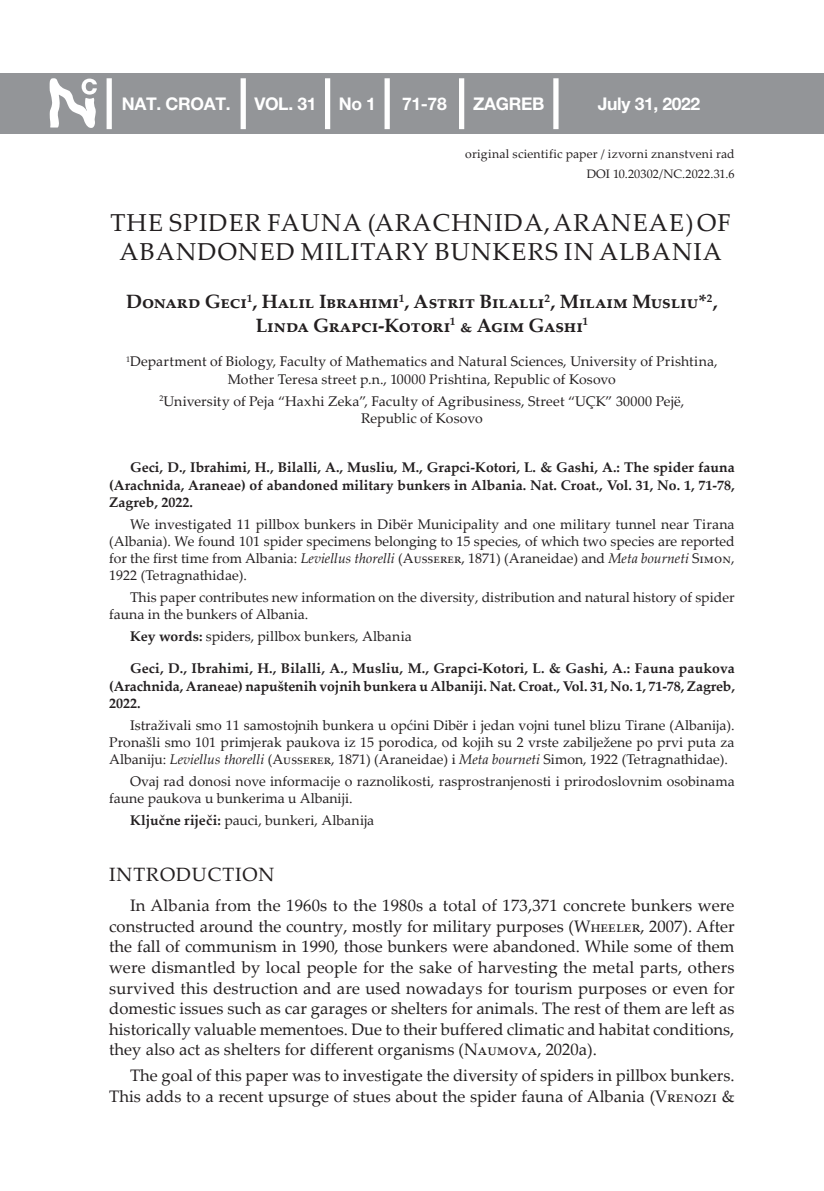
<style>
.page{position:relative;width:824px;height:1191px;background:#fff}
.page>*{position:absolute;margin:0;border:0;box-sizing:border-box;transform-origin:0 0}
.naslov_glavni{font:24.5px/28.5px "Palatino Linotype";letter-spacing:.05em;color:#231f20;text-align:center}
.autor{font:700 19.25px/23.6px "Palatino Linotype";color:#231f20;text-align:center}
._01_PODNASLOV{font:19.25px "Palatino Linotype";letter-spacing:.05em;color:#231f20}
.t1{font:700 17.5px "Helvetica Neue LT Pro";letter-spacing:-.02em;color:#fff}
.Body_text{font:16.62px/20.7px "Palatino Linotype";color:#231f20;text-align:justify}
.Body_uvodni_text{font:14px/17.2px "Palatino Linotype";color:#231f20;text-align:justify}
.Body_uvodni_text-2{font:700 14px/17.2px "Palatino Linotype";color:#231f20;text-align:justify}
.adresa{font:14px/17.3px "Palatino Linotype";letter-spacing:.01em;color:#231f20;text-align:center}
.keywords{font:14px "Palatino Linotype";color:#231f20}
.DOI_glava{font:12.25px "Palatino Linotype";letter-spacing:.015em;color:#231f20}
.s1{font-style:italic}
.s2{font-weight:700}
</style>
<div class="page">
<div style="left:0;top:73px;width:823px;height:61px;background:#939598"></div>
<div style="left:107px;top:78px;width:5px;height:51px;background:#fff"></div>
<div style="left:240px;top:78px;width:6px;height:51px;background:#fff"></div>
<div style="left:325px;top:78px;width:5px;height:51px;background:#fff"></div>
<div style="left:384px;top:78px;width:6px;height:51px;background:#fff"></div>
<div style="left:459px;top:78px;width:5px;height:51px;background:#fff"></div>
<div style="left:553px;top:78px;width:5px;height:51px;background:#fff"></div>
<svg style="left:50px;top:78px;width:47px;height:50px"></svg>
<p class="t1" style="left:122px;top:93px;width:110px">NAT. CROAT.</p>
<p class="t1" style="left:254px;top:93px;width:64px">VOL. 31</p>
<p class="t1" style="left:339px;top:93px;width:39px">No 1</p>
<p class="t1" style="left:402px;top:93px;width:46px">71-78</p>
<p class="t1" style="left:473px;top:93px;width:73px">ZAGREB</p>
<p class="t1" style="left:597px;top:93px;width:104px">July 31, 2022</p>
<p class="DOI_glava" style="left:465px;top:145px;width:271px">original scientific paper / izvorni znanstveni rad</p>
<p class="DOI_glava" style="left:586px;top:165px;width:149px">DOI 10.20302/NC.2022.31.6</p>
<p class="naslov_glavni" style="left:110px;top:208px;width:622px">THE SPIDER FAUNA (ARACHNIDA, ARANEAE) OF<br>ABANDONED MILITARY BUNKERS IN ALBANIA</p>
<p class="autor" style="left:126px;top:289px;width:593px">Donard Geci<sup>1</sup>, Halil Ibrahimi<sup>1</sup>, Astrit Bilalli<sup>2</sup>, Milaim Musliu*<sup>2</sup>,<br>Linda Grapci-Kotori<sup>1</sup> &amp; Agim Gashi<sup>1</sup></p>
<p class="adresa" style="left:126px;top:352px;width:593px"><sup>1</sup>Department of Biology, Faculty of Mathematics and Natural Sciences, University of Prishtina,<br>Mother Teresa street p.n., 10000 Prishtina, Republic of Kosovo</p>
<p class="adresa" style="left:159px;top:392px;width:526px"><sup>2</sup>University of Peja “Haxhi Zeka”, Faculty of Agribusiness, Street “UÇK” 30000 Pejë,<br>Republic of Kosovo</p>
<p class="Body_uvodni_text-2" style="left:109px;top:458px;width:627px;text-indent:21px">Geci, D., Ibrahimi, H., Bilalli, A., Musliu, M., Grapci-Kotori, L. &amp; Gashi, A.: The spider fauna (Arachnida, Araneae) of abandoned military bunkers in Albania. Nat. Croat., Vol. 31, No. 1, 71-78, Zagreb, 2022.</p>
<p class="Body_uvodni_text" style="left:109px;top:515px;width:627px;text-indent:21px">We investigated 11 pillbox bunkers in Dibër Municipality and one military tunnel near Tirana (Albania). We found 101 spider specimens belonging to 15 species, of which two species are reported for the first time from Albania: <span class="s1">Leviellus thorelli</span> (Ausserer, 1871) (Araneidae) and <span class="s1">Meta bourneti</span> Simon, 1922 (Tetragnathidae).</p>
<p class="Body_uvodni_text" style="left:109px;top:588px;width:626px;text-indent:21px">This paper contributes new information on the diversity, distribution and natural history of spider fauna in the bunkers of Albania.</p>
<p class="keywords" style="left:130px;top:626px;width:283px"><span class="s2">Key words:</span> spiders, pillbox bunkers, Albania</p>
<p class="Body_uvodni_text-2" style="left:109px;top:659px;width:627px;text-indent:21px">Geci, D., Ibrahimi, H., Bilalli, A., Musliu, M., Grapci-Kotori, L. &amp; Gashi, A.: Fauna paukova (Arachnida, Araneae) napuštenih vojnih bunkera u Albaniji. Nat. Croat., Vol. 31, No. 1, 71-78, Zagreb, 2022.</p>
<p class="Body_uvodni_text" style="left:109px;top:716px;width:627px;text-indent:21px">Istraživali smo 11 samostojnih bunkera u općini Dibër i jedan vojni tunel blizu Tirane (Albanija).<br>Pronašli smo 101 primjerak paukova iz 15 porodica, od kojih su 2 vrste zabilježene po prvi puta za Albaniju: <span class="s1">Leviellus thorelli</span> (Ausserer, 1871) (Araneidae) i <span class="s1">Meta bourneti</span> Simon, 1922 (Tetragnathidae).</p>
<p class="Body_uvodni_text" style="left:109px;top:772px;width:627px;text-indent:21px">Ovaj rad donosi nove informacije o raznolikosti, rasprostranjenosti i prirodoslovnim osobinama faune paukova u bunkerima u Albaniji.</p>
<p class="keywords" style="left:130px;top:810px;width:246px"><span class="s2">Ključne riječi:</span> pauci, bunkeri, Albanija</p>
<p class="_01_PODNASLOV" style="left:109px;top:860px;width:167px">INTRODUCTION</p>
<p class="Body_text" style="left:109px;top:894px;width:627px;text-indent:21px">In Albania from the 1960s to the 1980s a total of 173,371 concrete bunkers were constructed around the country, mostly for military purposes (Wheeler, 2007). After the fall of communism in 1990, those bunkers were abandoned. While some of them were dismantled by local people for the sake of harvesting the metal parts, others survived this destruction and are used nowadays for tourism purposes or even for domestic issues such as car garages or shelters for animals. The rest of them are left as historically valuable mementoes. Due to their buffered climatic and habitat conditions, they also act as shelters for different organisms (Naumova, 2020a).</p>
<p class="Body_text" style="left:109px;top:1064px;width:627px;text-align:right">The goal of this paper was to investigate the diversity of spiders in pillbox bunkers.<br>This adds to a recent upsurge of stues about the spider fauna of Albania (Vrenozi &amp;</p>
</div>
